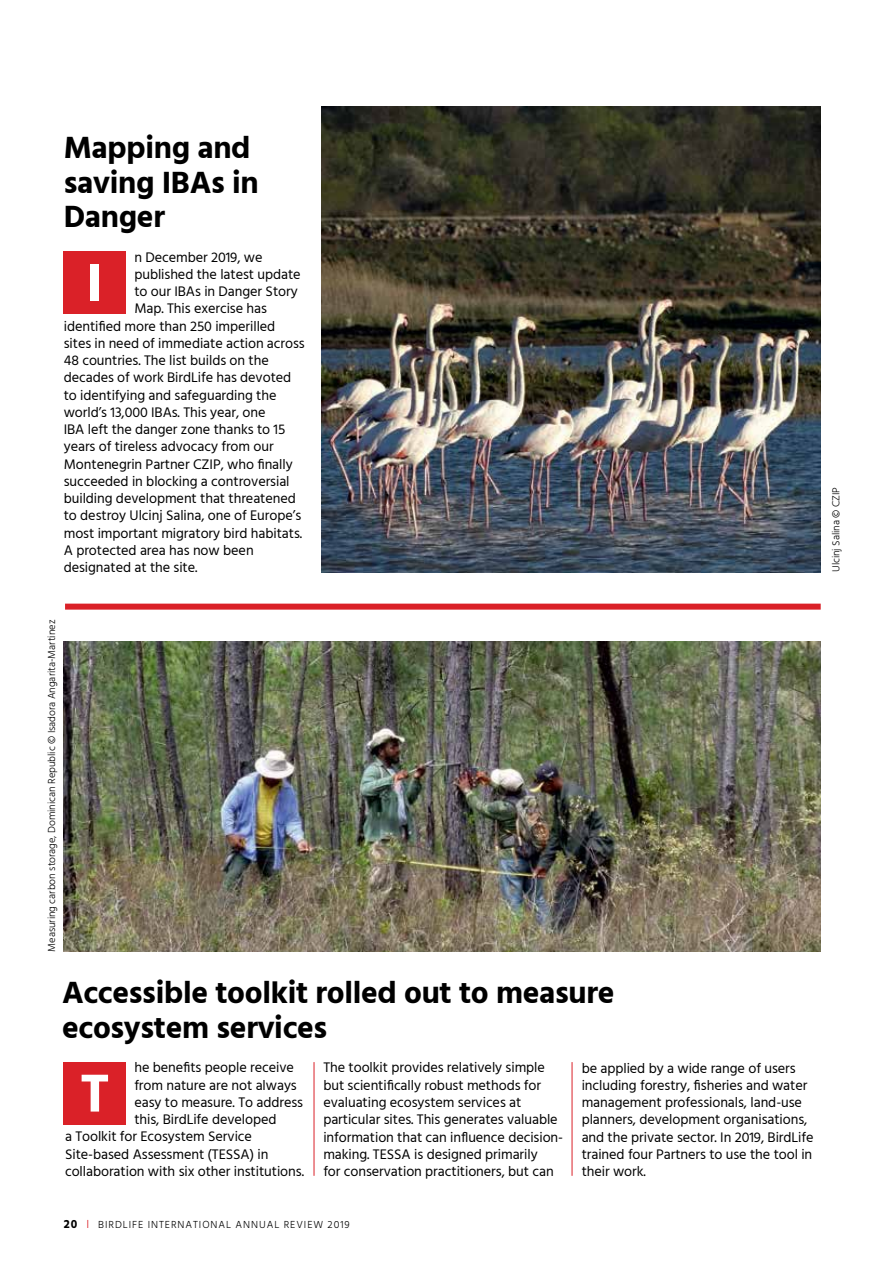
<style>
.page{position:relative;width:893px;height:1263px;background:#fff}
.page>*{position:absolute;margin:0;border:0;box-sizing:border-box;transform-origin:0 0}
.t1{font:700 54.6px "Hind Madurai";color:#fff}
.t2{font:700 31.5px/34.5px "Hind Madurai";letter-spacing:-.01em;color:#000}
.t3{font:14.25px/17.2px "Hind Madurai";letter-spacing:-.005em;color:#000}
.t4{font:300 10.5px "Hind Madurai";letter-spacing:-.005em;color:#000}
.t5{font:300 10.5px "Hind Madurai";letter-spacing:.09em;color:#000}
.s1{font-weight:700;font-size:12px}
.s2{font-size:12px;color:#da2128}
</style>
<div class="page">
<img style="left:64px;top:641px;width:757px;height:311px">
<div style="left:65px;top:604px;width:756px;height:6px;background:#da2128"></div>
<img style="left:322px;top:106px;width:499px;height:466px">
<div style="left:64px;top:251px;width:62px;height:62px;background:#da2128"></div>
<div style="left:64px;top:1062px;width:62px;height:62px;background:#da2128"></div>
<hr style="left:314px;top:1062px;width:1px;height:114px;background:#da2128">
<hr style="left:572px;top:1062px;width:1px;height:114px;background:#da2128">
<h2 class="t2" style="left:64px;top:132px;width:196px">Mapping and saving IBAs in<br>Danger</h2>
<h1 class="t1" style="left:87px;top:247px;width:18px">I</h1>
<p class="t3" style="left:134px;top:249px;width:130px">n December 2019, we</p>
<p class="t3" style="left:134px;top:266px;width:168px">published the latest update</p>
<p class="t3" style="left:134px;top:284px;width:165px">to our IBAs in Danger Story</p>
<p class="t3" style="left:134px;top:301px;width:134px">Map. This exercise has</p>
<p class="t3" style="left:64px;top:318px;width:213px">identified more than 250 imperilled</p>
<p class="t3" style="left:64px;top:335px;width:242px">sites in need of immediate action across</p>
<p class="t3" style="left:64px;top:353px;width:206px">48 countries. The list builds on the</p>
<p class="t3" style="left:64px;top:370px;width:229px">decades of work BirdLife has devoted</p>
<p class="t3" style="left:64px;top:387px;width:214px">to identifying and safeguarding the</p>
<p class="t3" style="left:64px;top:404px;width:203px">world’s 13,000 IBAs. This year, one</p>
<p class="t3" style="left:64px;top:422px;width:223px">IBA left the danger zone thanks to 15</p>
<p class="t3" style="left:64px;top:439px;width:211px">years of tireless advocacy from our</p>
<p class="t3" style="left:64px;top:456px;width:230px">Montenegrin Partner CZIP, who finally</p>
<p class="t3" style="left:64px;top:473px;width:227px">succeeded in blocking a controversial</p>
<p class="t3" style="left:64px;top:491px;width:234px">building development that threatened</p>
<p class="t3" style="left:64px;top:508px;width:239px">to destroy Ulcinj Salina, one of Europe’s</p>
<p class="t3" style="left:64px;top:525px;width:240px">most important migratory bird habitats.</p>
<p class="t3" style="left:64px;top:542px;width:191px">A protected area has now been</p>
<p class="t3" style="left:64px;top:560px;width:135px">designated at the site.</p>
<p class="t4" style="left:46px;top:952px;width:333px;rotate:-90deg">Measuring carbon storage, Dominican Republic © Isadora Angarita-Martinez</p>
<h2 class="t2" style="left:62px;top:977px;width:554px">Accessible toolkit rolled out to measure ecosystem services</h2>
<h1 class="t1" style="left:80px;top:1058px;width:31px">T</h1>
<p class="t3" style="left:134px;top:1060px;width:161px">he benefits people receive</p>
<p class="t3" style="left:134px;top:1077px;width:164px">from nature are not always</p>
<p class="t3" style="left:134px;top:1094px;width:170px">easy to measure. To address</p>
<p class="t3" style="left:134px;top:1112px;width:144px">this, BirdLife developed</p>
<p class="t3" style="left:65px;top:1129px;width:188px">a Toolkit for Ecosystem Service</p>
<p class="t3" style="left:65px;top:1146px;width:205px">Site-based Assessment (TESSA) in</p>
<p class="t3" style="left:65px;top:1163px;width:240px">collaboration with six other institutions.</p>
<p class="t3" style="left:323px;top:1060px;width:241px">The toolkit provides relatively simple but scientifically robust methods for evaluating ecosystem services at particular sites. This generates valuable information that can influence decision&shy;making. TESSA is designed primarily<br>for conservation practitioners, but can</p>
<p class="t3" style="left:582px;top:1060px;width:233px">be applied by a wide range of users including forestry, fisheries and water management professionals, land-use planners, development organisations, and the private sector. In 2019, BirdLife trained four Partners to use the tool in their work.</p>
<p class="t5" style="left:64px;top:1218px;width:287px"><span class="s1">20</span> <span class="s2">I</span> BIRDLIFE INTERNATIONAL ANNUAL REVIEW 2019</p>
<p class="t4" style="left:830px;top:572px;width:87px;rotate:-90deg">Ulcinj Salina © CZIP</p>
</div>
